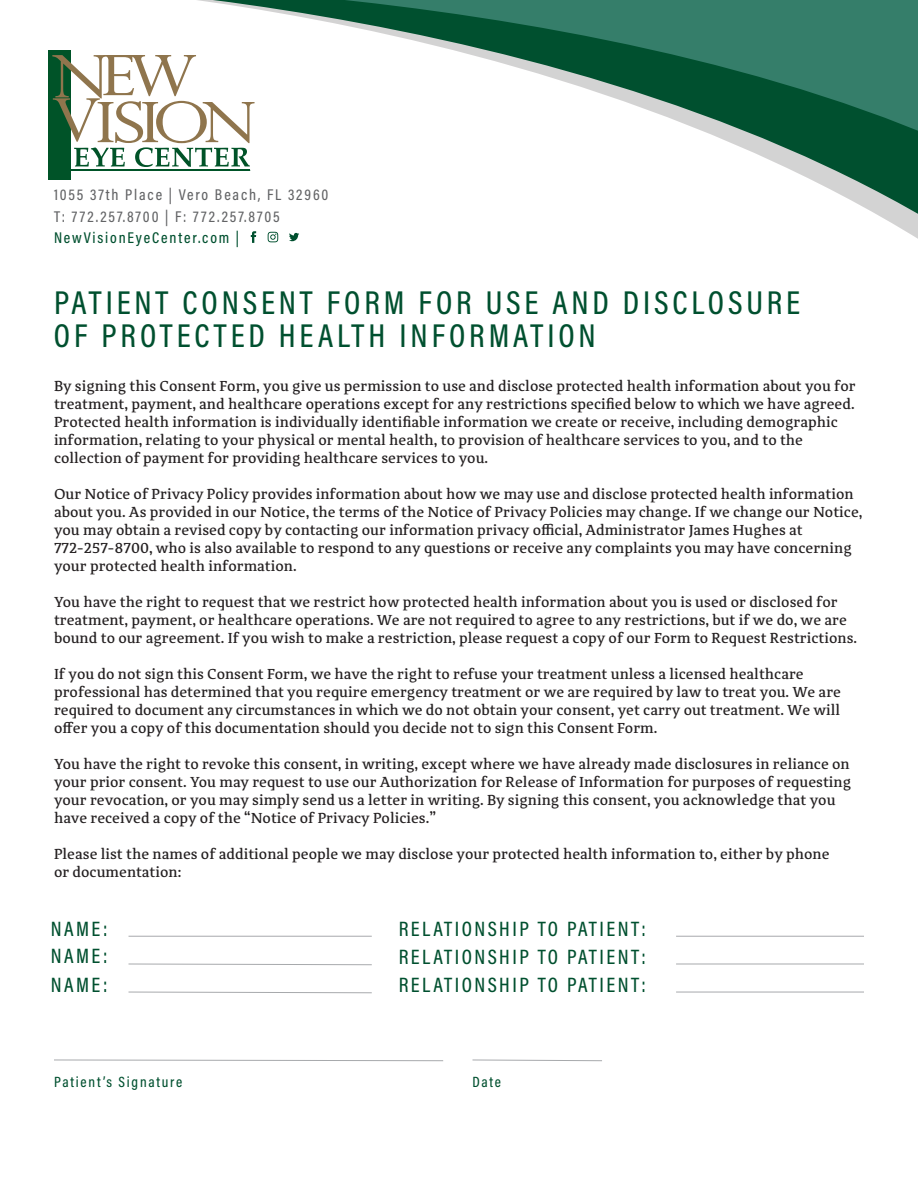
<style>
.page{position:relative;width:918px;height:1188px;background:#fff}
.page>*{position:absolute;margin:0;border:0;box-sizing:border-box;transform-origin:0 0}
.t1{font:33.3px/32.4px "Acumin Variable Concept";letter-spacing:.115em;color:#00502f}
.t2{font:21px "Acumin Variable Concept";letter-spacing:.115em;color:#00502f}
.t3{font:15.75px "Acumin Variable Concept";letter-spacing:.115em;color:#636466}
.t4{font:15.75px "Acumin Variable Concept";letter-spacing:.115em;color:#00502f}
.t5{font:500 15px/18px "Adagio Serif";color:#231f20}
.t6{font:15px "Acumin Variable Concept";letter-spacing:.115em;color:#00502f}
</style>
<div class="page">
<hr style="left:129px;top:936px;width:243px;height:1px;background:#a7a9ac">
<svg style="left:128px;top:963px;width:244px;height:3px"></svg>
<svg style="left:128px;top:991px;width:244px;height:3px"></svg>
<svg style="left:54px;top:1059px;width:390px;height:2px"></svg>
<svg style="left:472px;top:1059px;width:130px;height:2px"></svg>
<hr style="left:676px;top:964px;width:188px;height:1px;background:#a7a9ac">
<hr style="left:676px;top:992px;width:188px;height:1px;background:#a7a9ac">
<hr style="left:676px;top:936px;width:188px;height:1px;background:#a7a9ac">
<svg style="left:250px;top:180px;width:668px;height:63px"></svg>
<svg style="left:48px;top:0;width:870px;height:180px"></svg>
<p class="t3" style="left:54px;top:183px;width:276px">1055 37th Place | Vero Beach, FL 32960</p>
<p class="t3" style="left:54px;top:205px;width:227px">T: 772.257.8700 | F: 772.257.8705</p>
<p class="t4" style="left:54px;top:227px;width:187px">NewVisionEyeCenter.com |</p>
<p class="t1" style="left:54px;top:285px;width:748px">PATIENT CONSENT FORM FOR USE AND DISCLOSURE<br>OF PROTECTED HEALTH INFORMATION</p>
<p class="t5" style="left:54px;top:377px;width:803px">By signing this Consent Form, you give us permission to use and disclose protected health information about you for treatment, payment, and healthcare operations except for any restrictions specified below to which we have agreed.<br>Protected health information is individually identifiable information we create or receive, including demographic information, relating to your physical or mental health, to provision of healthcare services to you, and to the collection of payment for providing healthcare services to you.</p>
<p class="t5" style="left:54px;top:485px;width:810px">Our Notice of Privacy Policy provides information about how we may use and disclose protected health information about you. As provided in our Notice, the terms of the Notice of Privacy Policies may change. If we change our Notice, you may obtain a revised copy by contacting our information privacy official, Administrator James Hughes at 772-257-8700, who is also available to respond to any questions or receive any complaints you may have concerning your protected health information.</p>
<p class="t5" style="left:54px;top:593px;width:805px">You have the right to request that we restrict how protected health information about you is used or disclosed for treatment, payment, or healthcare operations. We are not required to agree to any restrictions, but if we do, we are bound to our agreement. If you wish to make a restriction, please request a copy of our Form to Request Restrictions.</p>
<p class="t5" style="left:54px;top:665px;width:789px">If you do not sign this Consent Form, we have the right to refuse your treatment unless a licensed healthcare professional has determined that you require emergency treatment or we are required by law to treat you. We are required to document any circumstances in which we do not obtain your consent, yet carry out treatment. We will offer you a copy of this documentation should you decide not to sign this Consent Form.</p>
<p class="t5" style="left:54px;top:755px;width:799px">You have the right to revoke this consent, in writing, except where we have already made disclosures in reliance on your prior consent. You may request to use our Authorization for Release of Information for purposes of requesting your revocation, or you may simply send us a letter in writing. By signing this consent, you acknowledge that you have received a copy of the “Notice of Privacy Policies.”</p>
<p class="t5" style="left:54px;top:845px;width:777px">Please list the names of additional people we may disclose your protected health information to, either by phone or documentation:</p>
<p class="t2" style="left:51px;top:914px;width:58px">NAME:</p>
<p class="t2" style="left:51px;top:942px;width:58px">NAME:</p>
<p class="t2" style="left:51px;top:970px;width:58px">NAME:</p>
<p class="t2" style="left:399px;top:914px;width:249px">RELATIONSHIP TO PATIENT:</p>
<p class="t2" style="left:399px;top:942px;width:249px">RELATIONSHIP TO PATIENT:</p>
<p class="t2" style="left:399px;top:970px;width:249px">RELATIONSHIP TO PATIENT:</p>
<p class="t6" style="left:54px;top:1071px;width:130px">Patient’s Signature</p>
<p class="t6" style="left:472px;top:1071px;width:30px">Date</p>
</div>
